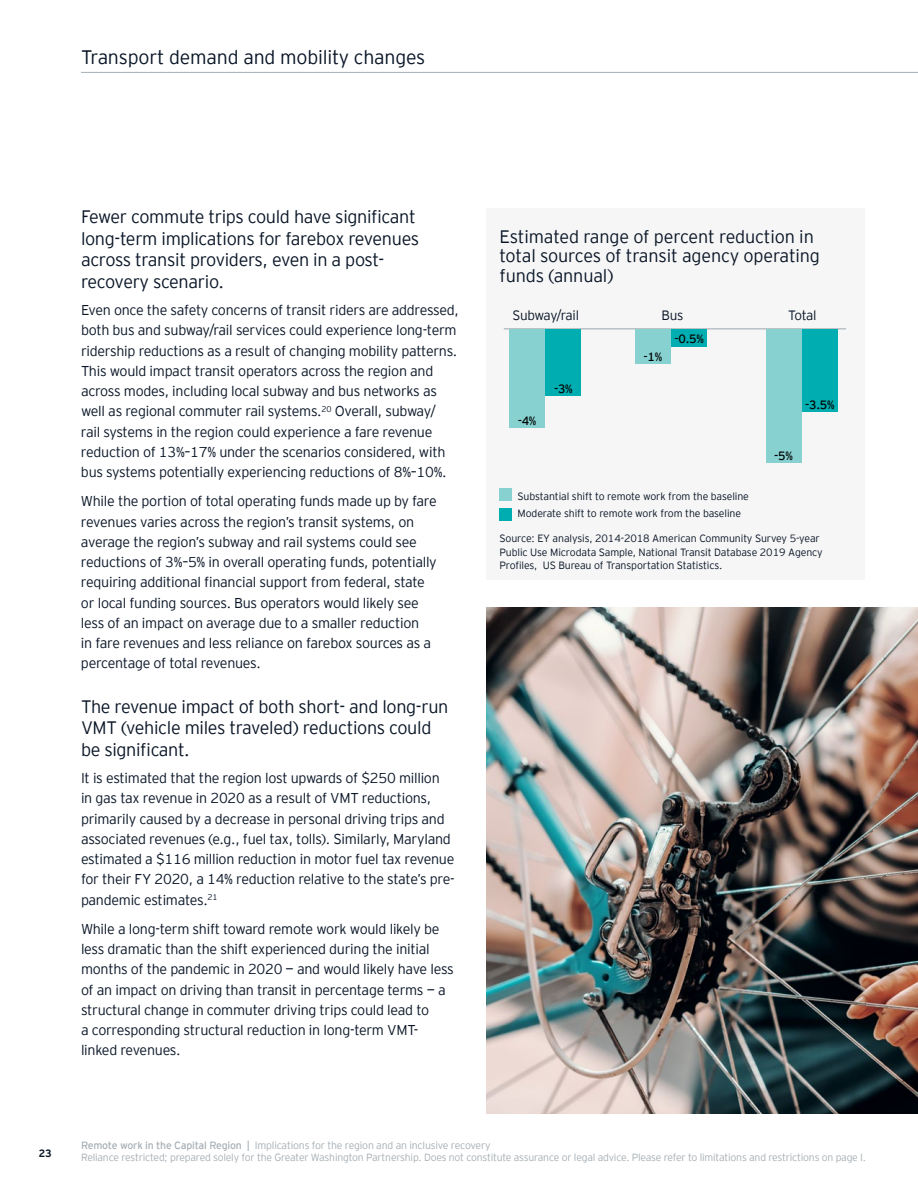
<style>
.page{position:relative;width:918px;height:1188px;background:#fff}
.page>*{position:absolute;margin:0;border:0;box-sizing:border-box;transform-origin:0 0}
.t1{font:300 19.5px "EY Interstate";letter-spacing:-.01em;color:#0a1627}
.t2{font:300 18px/21.8px "EY Interstate";letter-spacing:-.02em;color:#0a1627}
.t3{font:300 14.25px/20.2px "EY Interstate";letter-spacing:-.02em;color:#0a1627}
.t4{font:300 13.5px "EY Interstate";letter-spacing:-.03em;color:#0a1627}
.t5{font:12px "EY Interstate";color:#000}
.t6{font:300 10.5px/13.5px "EY Interstate";letter-spacing:-.01em;color:#0a1627}
.t7{font:300 10.5px "EY Interstate";letter-spacing:-.02em;color:#a7afb5}
.t8{font:700 10.5px "EY Interstate";color:#0a1627}
.t9{font:300 10.35px "EY Interstate";letter-spacing:-.02em;color:#a7afb5}
.s1{font-weight:400}
</style>
<div class="page">
<img style="left:486px;top:608px;width:432px;height:505px">
<hr style="left:81px;top:72px;width:837px;height:1px;background:#a7afb5">
<div style="left:486px;top:208px;width:379px;height:372px;background:#f6f6f6"></div>
<hr style="left:504px;top:328px;width:342px;height:1px;background:#a7afb5">
<div style="left:500px;top:488px;width:12px;height:13px;background:#87d1d1"></div>
<div style="left:500px;top:508px;width:12px;height:12px;background:#00aeb1"></div>
<div style="left:509px;top:330px;width:36px;height:98px;background:#87d1d1"></div>
<div style="left:635px;top:330px;width:36px;height:34px;background:#87d1d1"></div>
<div style="left:766px;top:330px;width:35px;height:133px;background:#87d1d1"></div>
<div style="left:546px;top:330px;width:35px;height:66px;background:#00aeb1"></div>
<div style="left:671px;top:330px;width:36px;height:17px;background:#00aeb1"></div>
<div style="left:802px;top:330px;width:36px;height:82px;background:#00aeb1"></div>
<h1 class="t1" style="left:81px;top:44px;width:346px">Transport demand and mobility changes</h1>
<p class="t2" style="left:81px;top:205px;width:340px">Fewer commute trips could have significant long-term implications for farebox revenues across transit providers, even in a post&shy;recovery scenario.</p>
<p class="t3" style="left:81px;top:299px;width:380px">Even once the safety concerns of transit riders are addressed, both bus and subway/rail services could experience long-term ridership reductions as a result of changing mobility patterns.<br>This would impact transit operators across the region and across modes, including local subway and bus networks as well as regional commuter rail systems.<sup>20</sup> Overall, subway/<br>rail systems in the region could experience a fare revenue reduction of 13%–17% under the scenarios considered, with bus systems potentially experiencing reductions of 8%–10%.</p>
<p class="t3" style="left:81px;top:490px;width:357px">While the portion of total operating funds made up by fare revenues varies across the region’s transit systems, on average the region’s subway and rail systems could see reductions of 3%–5% in overall operating funds, potentially requiring additional financial support from federal, state or local funding sources. Bus operators would likely see less of an impact on average due to a smaller reduction<br>in fare revenues and less reliance on farebox sources as a percentage of total revenues.</p>
<p class="t2" style="left:81px;top:694px;width:369px">The revenue impact of both short- and long-run<br>VMT (vehicle miles traveled) reductions could be significant.</p>
<p class="t3" style="left:81px;top:767px;width:375px">It is estimated that the region lost upwards of $250 million in gas tax revenue in 2020 as a result of VMT reductions, primarily caused by a decrease in personal driving trips and associated revenues (e.g., fuel tax, tolls). Similarly, Maryland estimated a $116 million reduction in motor fuel tax revenue for their FY 2020, a 14% reduction relative to the state’s pre&shy;pandemic estimates.<sup>21</sup></p>
<p class="t3" style="left:81px;top:918px;width:374px">While a long-term shift toward remote work would likely be less dramatic than the shift experienced during the initial months of the pandemic in 2020 — and would likely have less of an impact on driving than transit in percentage terms — a structural change in commuter driving trips could lead to<br>a corresponding structural reduction in long-term VMT&shy;linked revenues.</p>
<p class="t2" style="left:500px;top:225px;width:322px;line-height:19.5px">Estimated range of percent reduction in total sources of transit agency operating funds (annual)</p>
<p class="t4" style="left:512px;top:305px;width:68px">Subway/rail</p>
<p class="t4" style="left:662px;top:305px;width:23px">Bus</p>
<p class="t4" style="left:788px;top:305px;width:30px">Total</p>
<p class="t5" style="left:518px;top:412px;width:20px">-4%</p>
<p class="t5" style="left:554px;top:380px;width:20px">-3%</p>
<p class="t5" style="left:643px;top:348px;width:20px">-1%</p>
<p class="t5" style="left:674px;top:331px;width:31px">-0.5%</p>
<p class="t6" style="left:518px;top:486px;width:233px;line-height:17.9px">Substantial shift to remote work from the baseline<br>Moderate shift to remote work from the baseline</p>
<p class="t5" style="left:805px;top:396px;width:31px">-3.5%</p>
<p class="t5" style="left:774px;top:447px;width:20px">-5%</p>
<p class="t6" style="left:500px;top:531px;width:325px">Source: EY analysis, 2014-2018 American Community Survey 5-year<br>Public Use Microdata Sample, National Transit Database 2019 Agency<br>Profiles, US Bureau of Transportation Statistics.</p>
<p class="t8" style="left:39px;top:1146px;width:14px">23</p>
<p class="t7" style="left:81px;top:1137px;width:411px"><span class="s1">Remote work in the Capital Region |</span> Implications for the region and an inclusive recovery</p>
<p class="t9" style="left:81px;top:1150px;width:787px">Reliance restricted; prepared solely for the Greater Washington Partnership. Does not constitute assurance or legal advice. Please refer to limitations and restrictions on page I.</p>
</div>
